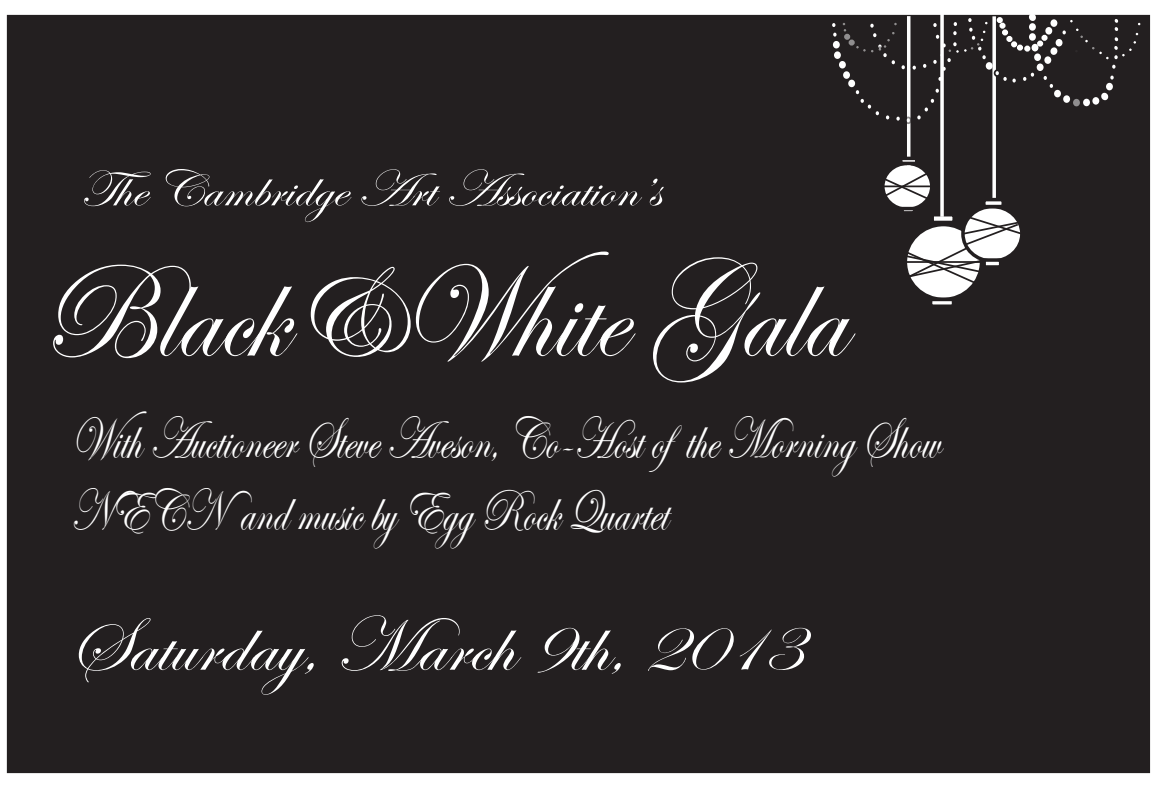
<style>
.page{position:relative;width:1166px;height:788px;background:#fff}
.page>*{position:absolute;margin:0;border:0;box-sizing:border-box;transform-origin:0 0}
.t1{font:136.67px "Edwardian Script ITC";color:#fff;scale:.91 1}
.t2{font:78.05px "Edwardian Script ITC";color:#fff;scale:1.07 1}
.t3{font:59.68px/71.6px "Edwardian Script ITC";color:#fff;scale:.76 1}
.t4{font:51.98px "Edwardian Script ITC";color:#fff;scale:1.1 1}
</style>
<div class="page">
<div style="left:7px;top:15px;width:1143px;height:758px;background:#231f20"></div>
<svg style="left:905px;top:224px;width:76px;height:75px"></svg>
<svg style="left:932px;top:297px;width:22px;height:8px"></svg>
<svg style="left:882px;top:163px;width:49px;height:46px"></svg>
<div style="left:881px;top:162px;width:52px;height:49px;border:4px solid #231f20;border-radius:50%"></div>
<hr style="left:907px;top:16px;width:3px;height:172px;background:#fff">
<svg style="left:899px;top:157px;width:19px;height:8px"></svg>
<svg style="left:992px;top:123px;width:4px;height:48px"></svg>
<div style="left:830px;top:21px;width:7px;height:8px;border:2px solid #231f20;border-radius:50%"></div>
<div style="left:904px;top:116px;width:7px;height:8px;border:2px solid #231f20;border-radius:50%"></div>
<svg style="left:831px;top:14px;width:311px;height:109px"></svg>
<hr style="left:940px;top:12px;width:3px;height:205px;background:#fff">
<svg style="left:881px;top:171px;width:139px;height:121px"></svg>
<p class="t4" style="left:80px;top:161px;width:529px">The Cambridge Art Association’s</p>
<p class="t1" style="left:39px;top:238px;width:886px">Black&amp;White Gala</p>
<p class="t3" style="left:70px;top:405px;width:1146px">With Auctioneer Steve Aveson, Co-Host of the Morning Show<br>NECN and music by Egg Rock Quartet</p>
<p class="t2" style="left:68px;top:602px;width:686px">Saturday, March 9th, 2013</p>
</div>
